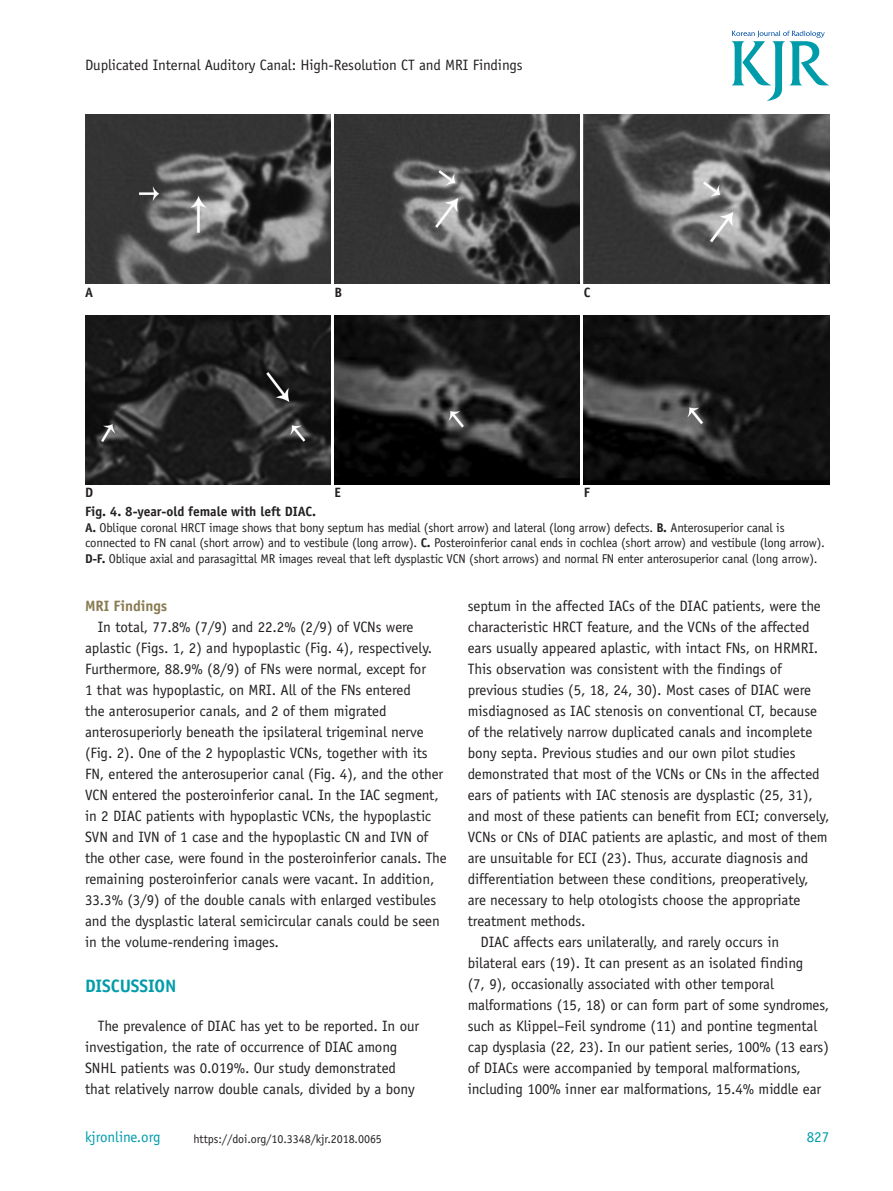
<style>
.page{position:relative;width:893px;height:1191px;background:#fff}
.page>*{position:absolute;margin:0;border:0;box-sizing:border-box;transform-origin:0 0}
.큰제목{font:700 18px "Officina Sans Std";letter-spacing:-.005em;color:#009caa}
.본문{font:15px/21px "Officina Sans Std";letter-spacing:-.005em;color:#231f20}
.t1{font:15px "Officina Sans Std";letter-spacing:-.005em;color:#009caa}
._1_제목{font:700 15px "Officina Sans Std";letter-spacing:-.005em;color:#887a51}
.그림제목{font:700 13.5px "Officina Sans Std";letter-spacing:-.005em;color:#231f20}
.그림제목1{font:12.75px/15.3px "Officina Sans Std";letter-spacing:-.015em;color:#231f20}
.t2{font:12px "Officina Sans Std";letter-spacing:-.005em;color:#231f20}
.s1{font-weight:700}
</style>
<div class="page">
<svg style="left:732px;top:31px;width:97px;height:70px"></svg>
<img style="left:85px;top:115px;width:245px;height:168px">
<img style="left:85px;top:315px;width:245px;height:169px">
<img style="left:334px;top:115px;width:246px;height:168px">
<img style="left:334px;top:315px;width:246px;height:169px">
<img style="left:584px;top:115px;width:245px;height:168px">
<img style="left:584px;top:315px;width:245px;height:169px">
<p class="본문" style="left:85px;top:54px;width:439px">Duplicated Internal Auditory Canal: High-Resolution CT and MRI Findings</p>
<p class="그림제목" style="left:85px;top:283px;width:10px">A</p>
<p class="그림제목" style="left:85px;top:484px;width:10px">D</p>
<p class="그림제목" style="left:334px;top:283px;width:9px">B</p>
<p class="그림제목" style="left:334px;top:484px;width:8px">E</p>
<p class="그림제목" style="left:584px;top:283px;width:8px">C</p>
<p class="그림제목" style="left:584px;top:484px;width:8px">F</p>
<p class="그림제목" style="left:85px;top:503px;width:233px">Fig. 4. 8-year-old female with left DIAC.</p>
<p class="그림제목1" style="left:85px;top:520px;width:741px"><span class="s1">A.</span> Oblique coronal HRCT image shows that bony septum has medial (short arrow) and lateral (long arrow) defects. <span class="s1">B.</span> Anterosuperior canal is connected to FN canal (short arrow) and to vestibule (long arrow). <span class="s1">C.</span> Posteroinferior canal ends in cochlea (short arrow) and vestibule (long arrow).<br><span class="s1">D-F.</span> Oblique axial and parasagittal MR images reveal that left dysplastic VCN (short arrows) and normal FN enter anterosuperior canal (long arrow).</p>
<p class="_1_제목" style="left:85px;top:597px;width:84px">MRI Findings</p>
<p class="본문" style="left:85px;top:616px;width:363px;text-indent:13px">In total, 77.8% (7/9) and 22.2% (2/9) of VCNs were aplastic (Figs. 1, 2) and hypoplastic (Fig. 4), respectively.<br>Furthermore, 88.9% (8/9) of FNs were normal, except for<br>1 that was hypoplastic, on MRI. All of the FNs entered<br>the anterosuperior canals, and 2 of them migrated anterosuperiorly beneath the ipsilateral trigeminal nerve (Fig. 2). One of the 2 hypoplastic VCNs, together with its FN, entered the anterosuperior canal (Fig. 4), and the other VCN entered the posteroinferior canal. In the IAC segment, in 2 DIAC patients with hypoplastic VCNs, the hypoplastic SVN and IVN of 1 case and the hypoplastic CN and IVN of the other case, were found in the posteroinferior canals. The remaining posteroinferior canals were vacant. In addition, 33.3% (3/9) of the double canals with enlarged vestibules and the dysplastic lateral semicircular canals could be seen in the volume-rendering images.</p>
<p class="큰제목" style="left:85px;top:974px;width:93px">DISCUSSION</p>
<p class="본문" style="left:85px;top:1015px;width:336px;text-indent:13px">The prevalence of DIAC has yet to be reported. In our investigation, the rate of occurrence of DIAC among SNHL patients was 0.019%. Our study demonstrated that relatively narrow double canals, divided by a bony</p>
<p class="t1" style="left:85px;top:1128px;width:77px">kjronline.org</p>
<p class="t2" style="left:194px;top:1132px;width:190px">https://doi.org/10.3348/kjr.2018.0065</p>
<p class="본문" style="left:468px;top:595px;width:363px">septum in the affected IACs of the DIAC patients, were the characteristic HRCT feature, and the VCNs of the affected ears usually appeared aplastic, with intact FNs, on HRMRI.<br>This observation was consistent with the findings of previous studies (5, 18, 24, 30). Most cases of DIAC were misdiagnosed as IAC stenosis on conventional CT, because of the relatively narrow duplicated canals and incomplete bony septa. Previous studies and our own pilot studies demonstrated that most of the VCNs or CNs in the affected ears of patients with IAC stenosis are dysplastic (25, 31), and most of these patients can benefit from ECI; conversely, VCNs or CNs of DIAC patients are aplastic, and most of them are unsuitable for ECI (23). Thus, accurate diagnosis and differentiation between these conditions, preoperatively, are necessary to help otologists choose the appropriate treatment methods.</p>
<p class="본문" style="left:468px;top:931px;width:363px;text-indent:13px">DIAC affects ears unilaterally, and rarely occurs in bilateral ears (19). It can present as an isolated finding<br>(7, 9), occasionally associated with other temporal malformations (15, 18) or can form part of some syndromes, such as Klippel–Feil syndrome (11) and pontine tegmental cap dysplasia (22, 23). In our patient series, 100% (13 ears) of DIACs were accompanied by temporal malformations, including 100% inner ear malformations, 15.4% middle ear</p>
<p class="t1" style="left:807px;top:1128px;width:24px">827</p>
</div>
